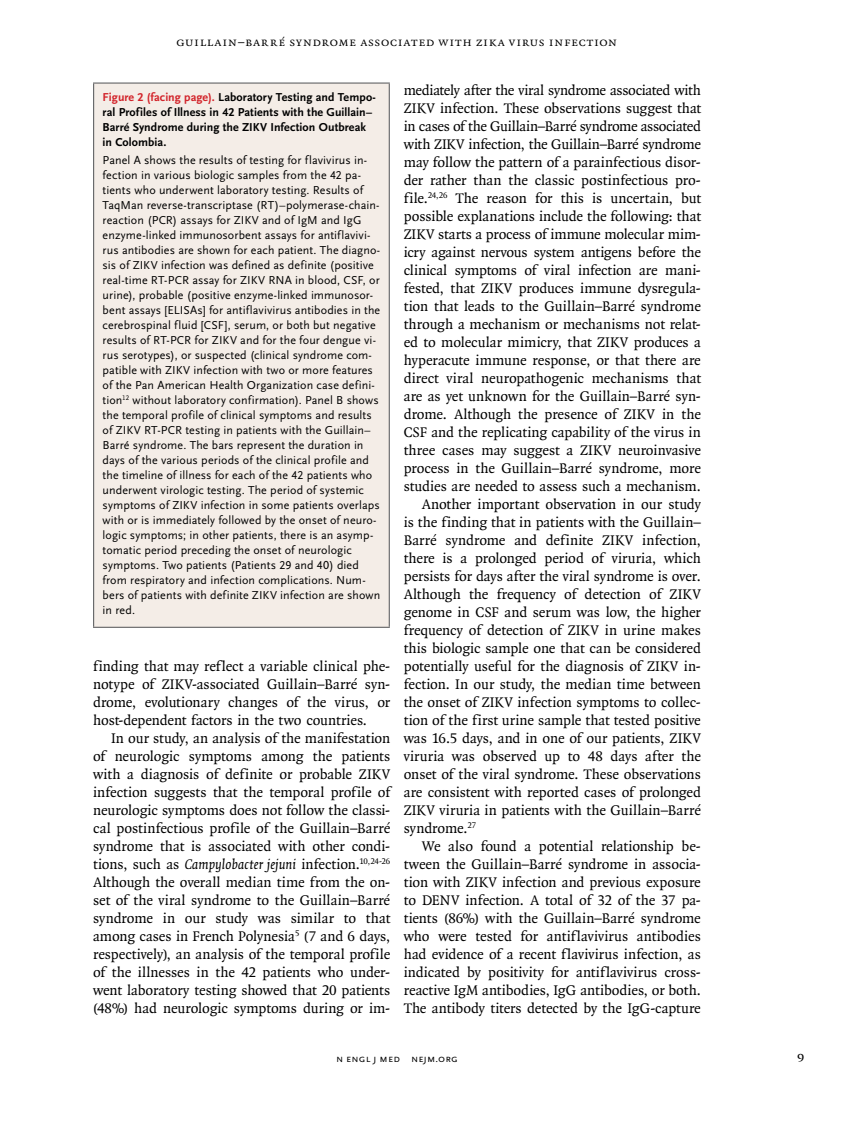
<style>
.page{position:relative;width:851px;height:1134px;background:#fff}
.page>*{position:absolute;margin:0;border:0;box-sizing:border-box;transform-origin:0 0}
.t1{font:15px/18px "OTNEJM Quadraat";letter-spacing:-.005em;color:#000;text-align:justify}
.t2{font:14.25px "OTNEJM Quadraat Cap";color:#000}
.t3{font:12.75px "OTNEJM Quadraat Small Cap";letter-spacing:.05em;color:#000}
.t4{font:12px/15px "OTNEJM Scala Sans LF";letter-spacing:.01em;color:#000}
.t5{font:700 12px/15px "OTNEJM Scala Sans LF";letter-spacing:.005em;color:#000}
.t6{font:10.8px "OTNEJM Scala Sans LF Cap";letter-spacing:.01em;color:#000}
.s1{color:#d2232a}
.s2{font-style:italic}
</style>
<div class="page">
<div style="left:94px;top:83px;width:295px;height:544px;background:#f4ede7"></div>
<hr style="left:93px;top:82px;width:297px;height:2px;background:#636466">
<hr style="left:93px;top:84px;width:1px;height:543px;background:#636466">
<hr style="left:388px;top:84px;width:2px;height:543px;background:#636466">
<hr style="left:93px;top:627px;width:297px;height:1px;background:#636466">
<p class="t3" style="left:176px;top:35px;width:442px">Guillain–Barré Syndrome Associated with Zika Virus Infection</p>
<p class="t5" style="left:103px;top:90px;width:275px"><span class="s1">Figure 2 (facing page).</span> Laboratory Testing and Tempo&shy;ral Profiles of Illness in 42 Patients with the Guillain– Barré Syndrome during the ZIKV Infection Outbreak in Colombia.</p>
<p class="t4" style="left:103px;top:153px;width:279px">Panel A shows the results of testing for flavivirus in&shy;fection in various biologic samples from the 42 pa&shy;tients who underwent laboratory testing. Results of TaqMan reverse-transcriptase (RT)–polymerase-chain&shy;reaction (PCR) assays for ZIKV and of IgM and IgG enzyme-linked immunosorbent assays for antiflavivi&shy;rus antibodies are shown for each patient. The diagno&shy;sis of ZIKV infection was defined as definite (positive real-time RT-PCR assay for ZIKV RNA in blood, CSF, or urine), probable (positive enzyme-linked immunosor&shy;bent assays [ELISAs] for antiflavivirus antibodies in the cerebrospinal fluid [CSF], serum, or both but negative results of RT-PCR for ZIKV and for the four dengue vi&shy;rus serotypes), or suspected (clinical syndrome com&shy;patible with ZIKV infection with two or more features of the Pan American Health Organization case defini&shy;tion<sup>12</sup> without laboratory confirmation). Panel B shows the temporal profile of clinical symptoms and results of ZIKV RT-PCR testing in patients with the Guillain– Barré syndrome. The bars represent the duration in days of the various periods of the clinical profile and the timeline of illness for each of the 42 patients who underwent virologic testing. The period of systemic symptoms of ZIKV infection in some patients overlaps with or is immediately followed by the onset of neuro&shy;logic symptoms; in other patients, there is an asymp&shy;tomatic period preceding the onset of neurologic symptoms. Two patients (Patients 29 and 40) died from respiratory and infection complications. Num&shy;bers of patients with definite ZIKV infection are shown in red.</p>
<p class="t1" style="left:93px;top:657px;width:299px">finding that may reflect a variable clinical phe&shy;notype of ZIKV-associated Guillain–Barré syn&shy;drome, evolutionary changes of the virus, or host-dependent factors in the two countries.</p>
<p class="t1" style="left:93px;top:729px;width:299px;text-indent:18px">In our study, an analysis of the manifestation of neurologic symptoms among the patients with a diagnosis of definite or probable ZIKV infection suggests that the temporal profile of neurologic symptoms does not follow the classi&shy;cal postinfectious profile of the Guillain–Barré syndrome that is associated with other condi&shy;tions, such as <span class="s2">Campylobacter jejuni</span> infection.<sup>10,24-26<br></sup>Although the overall median time from the on&shy;set of the viral syndrome to the Guillain–Barré syndrome in our study was similar to that among cases in French Polynesia<sup>5</sup> (7 and 6 days, respectively), an analysis of the temporal profile of the illnesses in the 42 patients who under&shy;went laboratory testing showed that 20 patients (48%) had neurologic symptoms during or im-</p>
<p class="t1" style="left:404px;top:81px;width:299px">mediately after the viral syndrome associated with</p>
<p class="t1" style="left:404px;top:99px;width:299px">ZIKV infection. These observations suggest that</p>
<p class="t1" style="left:404px;top:117px;width:298px">in cases of the Guillain–Barré syndrome associated</p>
<p class="t1" style="left:404px;top:135px;width:299px">with ZIKV infection, the Guillain–Barré syndrome</p>
<p class="t1" style="left:404px;top:153px;width:298px">may follow the pattern of a parainfectious disor-</p>
<p class="t1" style="left:404px;top:171px;width:298px">der rather than the classic postinfectious pro-</p>
<p class="t1" style="left:404px;top:189px;width:299px">file.<sup>24,26</sup> The reason for this is uncertain, but</p>
<p class="t1" style="left:403px;top:207px;width:299px">possible explanations include the following: that</p>
<p class="t1" style="left:403px;top:225px;width:298px">ZIKV starts a process of immune molecular mim-</p>
<p class="t1" style="left:403px;top:243px;width:299px">icry against nervous system antigens before the</p>
<p class="t1" style="left:403px;top:261px;width:298px">clinical symptoms of viral infection are mani-</p>
<p class="t1" style="left:403px;top:279px;width:298px">fested, that ZIKV produces immune dysregula-</p>
<p class="t1" style="left:403px;top:297px;width:299px">tion that leads to the Guillain–Barré syndrome</p>
<p class="t1" style="left:403px;top:315px;width:298px">through a mechanism or mechanisms not relat-</p>
<p class="t1" style="left:403px;top:333px;width:298px">ed to molecular mimicry, that ZIKV produces a</p>
<p class="t1" style="left:403px;top:351px;width:298px">hyperacute immune response, or that there are</p>
<p class="t1" style="left:403px;top:369px;width:298px">direct viral neuropathogenic mechanisms that</p>
<p class="t1" style="left:403px;top:387px;width:298px">are as yet unknown for the Guillain–Barré syn-</p>
<p class="t1" style="left:403px;top:405px;width:299px">drome. Although the presence of ZIKV in the</p>
<p class="t1" style="left:403px;top:423px;width:299px">CSF and the replicating capability of the virus in</p>
<p class="t1" style="left:403px;top:441px;width:299px">three cases may suggest a ZIKV neuroinvasive</p>
<p class="t1" style="left:403px;top:459px;width:299px">process in the Guillain–Barré syndrome, more</p>
<p class="t1" style="left:403px;top:477px;width:298px">studies are needed to assess such a mechanism.</p>
<p class="t1" style="left:421px;top:495px;width:281px">Another important observation in our study</p>
<p class="t1" style="left:403px;top:513px;width:298px">is the finding that in patients with the Guillain–</p>
<p class="t1" style="left:403px;top:531px;width:299px">Barré syndrome and definite ZIKV infection,</p>
<p class="t1" style="left:403px;top:549px;width:299px">there is a prolonged period of viruria, which</p>
<p class="t1" style="left:403px;top:567px;width:299px">persists for days after the viral syndrome is over.</p>
<p class="t1" style="left:403px;top:585px;width:299px">Although the frequency of detection of ZIKV</p>
<p class="t1" style="left:403px;top:603px;width:299px">genome in CSF and serum was low, the higher</p>
<p class="t1" style="left:403px;top:621px;width:299px">frequency of detection of ZIKV in urine makes</p>
<p class="t1" style="left:403px;top:639px;width:299px">this biologic sample one that can be considered</p>
<p class="t1" style="left:403px;top:657px;width:298px">potentially useful for the diagnosis of ZIKV in-</p>
<p class="t1" style="left:403px;top:675px;width:299px">fection. In our study, the median time between</p>
<p class="t1" style="left:403px;top:693px;width:298px">the onset of ZIKV infection symptoms to collec-</p>
<p class="t1" style="left:403px;top:711px;width:298px">tion of the first urine sample that tested positive</p>
<p class="t1" style="left:403px;top:729px;width:298px">was 16.5 days, and in one of our patients, ZIKV</p>
<p class="t1" style="left:403px;top:747px;width:299px">viruria was observed up to 48 days after the</p>
<p class="t1" style="left:403px;top:765px;width:299px">onset of the viral syndrome. These observations</p>
<p class="t1" style="left:403px;top:783px;width:299px">are consistent with reported cases of prolonged</p>
<p class="t1" style="left:403px;top:801px;width:299px">ZIKV viruria in patients with the Guillain–Barré</p>
<p class="t1" style="left:403px;top:819px;width:74px">syndrome.<sup>27</sup></p>
<p class="t1" style="left:422px;top:837px;width:280px">We also found a potential relationship be-</p>
<p class="t1" style="left:404px;top:855px;width:298px">tween the Guillain–Barré syndrome in associa-</p>
<p class="t1" style="left:404px;top:873px;width:298px">tion with ZIKV infection and previous exposure</p>
<p class="t1" style="left:404px;top:891px;width:298px">to DENV infection. A total of 32 of the 37 pa-</p>
<p class="t1" style="left:404px;top:909px;width:298px">tients (86%) with the Guillain–Barré syndrome</p>
<p class="t1" style="left:404px;top:927px;width:298px">who were tested for antiflavivirus antibodies</p>
<p class="t1" style="left:404px;top:945px;width:299px">had evidence of a recent flavivirus infection, as</p>
<p class="t1" style="left:404px;top:963px;width:298px">indicated by positivity for antiflavivirus cross-</p>
<p class="t1" style="left:404px;top:981px;width:298px">reactive IgM antibodies, IgG antibodies, or both.</p>
<p class="t1" style="left:404px;top:999px;width:298px">The antibody titers detected by the IgG-capture</p>
<p class="t6" style="left:336px;top:1053px;width:123px">n engl j med nejm.org</p>
<p class="t2" style="left:797px;top:1048px;width:9px">9</p>
</div>
